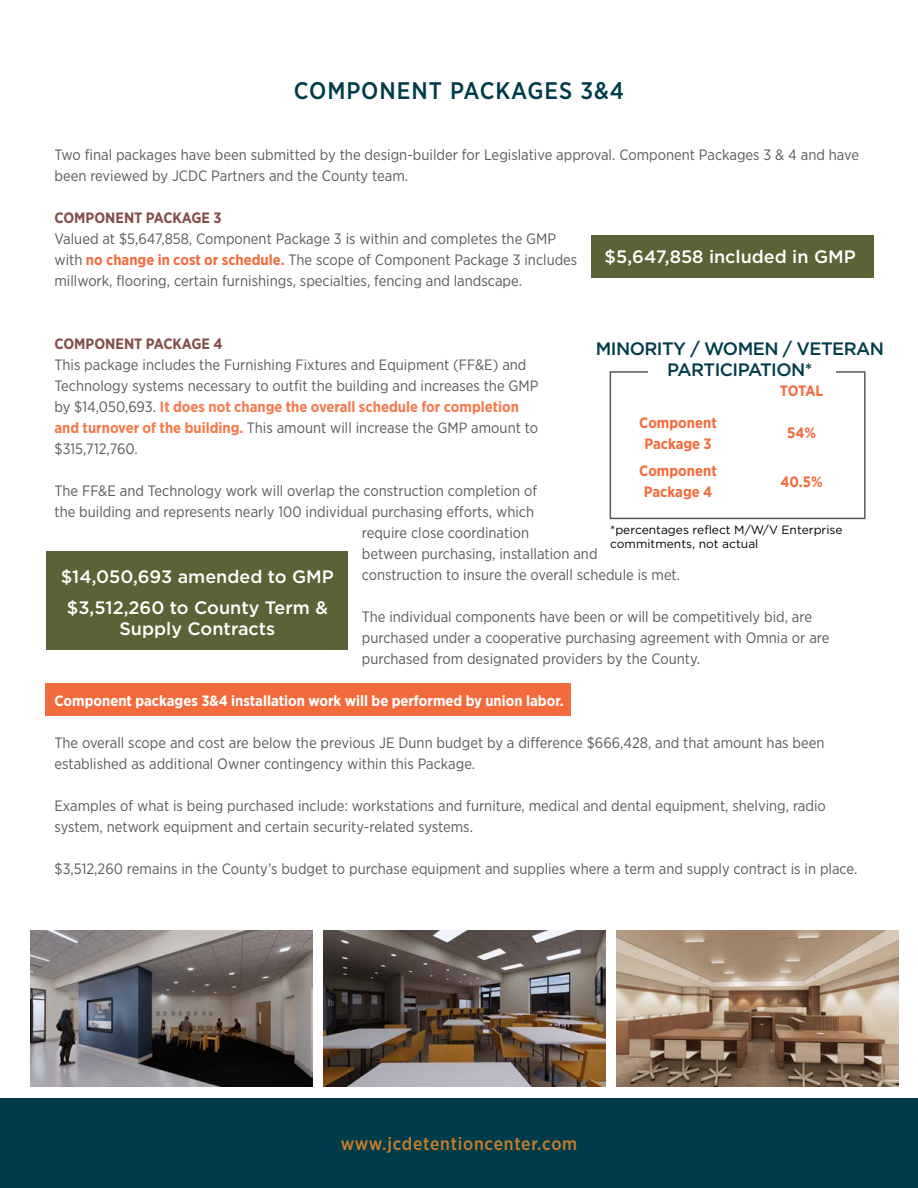
<style>
.page{position:relative;width:918px;height:1188px;background:#fff}
.page>*{position:absolute;margin:0;border:0;box-sizing:border-box;transform-origin:0 0}
.t1{font:500 24px "Gotham Narrow";letter-spacing:.04em;color:#003b4a}
.t2{font:500 18px/30.9px "Gotham";color:#fff;text-align:center}
.t3{font:500 18px/21.6px "Gotham";letter-spacing:-.03em;color:#003b4a;text-align:center}
.t4{font:500 18px "Gotham Narrow";letter-spacing:.04em;color:#c97d2b}
.t5{font:15px/21px "Gotham Narrow";color:#5a5b5a}
.t6{font:700 15px "Gotham Narrow";color:#fff}
.t7{font:700 15px/21px "Gotham Narrow";color:#f36b3d;text-align:center}
.t8{font:700 15px "Gotham Narrow";color:#854e48}
.t9{font:12px/14.4px "Gotham";color:#000}
.s1{font-weight:700;color:#f36b3d}
.s2{font-weight:700;color:#f47a4d}
</style>
<div class="page">
<div style="left:0;top:1099px;width:918px;height:89px;background:#003b4a"></div>
<div style="left:45px;top:683px;width:526px;height:33px;background:#f36b3d"></div>
<div style="left:46px;top:552px;width:302px;height:98px;background:#5c6136"></div>
<img style="left:30px;top:931px;width:282px;height:155px">
<img style="left:323px;top:931px;width:283px;height:155px">
<img style="left:616px;top:931px;width:283px;height:155px">
<div style="left:591px;top:235px;width:282px;height:43px;background:#5c6136"></div>
<div style="left:610px;top:371px;width:256px;height:148px;border:2px solid #59595c"></div>
<div style="left:648px;top:354px;width:188px;height:25px;background:#fff"></div>
<h1 class="t1" style="left:294px;top:75px;width:332px">COMPONENT PACKAGES 3&amp;4</h1>
<p class="t5" style="left:54px;top:144px;width:806px">Two final packages have been submitted by the design-builder for Legislative approval. Component Packages 3 &amp; 4 and have been reviewed by JCDC Partners and the County team.</p>
<p class="t8" style="left:54px;top:209px;width:169px">COMPONENT PACKAGE 3</p>
<p class="t5" style="left:54px;top:228px;width:524px">Valued at $5,647,858, Component Package 3 is within and completes the GMP with <span class="s1">no change in cost or schedule.</span> The scope of Component Package 3 includes millwork, flooring, certain furnishings, specialties, fencing and landscape.</p>
<p class="t2" style="left:605px;top:241px;width:253px">$5,647,858 included in GMP</p>
<p class="t8" style="left:54px;top:335px;width:169px">COMPONENT PACKAGE 4</p>
<p class="t5" style="left:54px;top:354px;width:486px">This package includes the Furnishing Fixtures and Equipment (FF&amp;E) and Technology systems necessary to outfit the building and increases the GMP by $14,050,693. <span class="s2">It does not change the overall schedule for completion and turnover of the building.</span> This amount will increase the GMP amount to $315,712,760.</p>
<p class="t5" style="left:54px;top:480px;width:484px">The FF&amp;E and Technology work will overlap the construction completion of</p>
<p class="t5" style="left:54px;top:501px;width:481px">the building and represents nearly 100 individual purchasing efforts, which</p>
<p class="t5" style="left:362px;top:522px;width:169px">require close coordination</p>
<p class="t5" style="left:362px;top:543px;width:237px">between purchasing, installation and</p>
<p class="t5" style="left:362px;top:564px;width:320px">construction to insure the overall schedule is met.</p>
<p class="t5" style="left:362px;top:606px;width:469px">The individual components have been or will be competitively bid, are purchased under a cooperative purchasing agreement with Omnia or are purchased from designated providers by the County.</p>
<p class="t6" style="left:54px;top:692px;width:511px">Component packages 3&amp;4 installation work will be performed by union labor.</p>
<p class="t5" style="left:54px;top:732px;width:772px">The overall scope and cost are below the previous JE Dunn budget by a difference $666,428, and that amount has been established as additional Owner contingency within this Package.</p>
<p class="t5" style="left:54px;top:795px;width:773px">Examples of what is being purchased include: workstations and furniture, medical and dental equipment, shelving, radio system, network equipment and certain security-related systems.</p>
<p class="t5" style="left:54px;top:858px;width:804px">$3,512,260 remains in the County’s budget to purchase equipment and supplies where a term and supply contract is in place.</p>
<p class="t3" style="left:596px;top:337px;width:290px">MINORITY / WOMEN / VETERAN<br>PARTICIPATION*</p>
<p class="t7" style="left:780px;top:381px;width:45px">TOTAL</p>
<p class="t7" style="left:639px;top:412px;width:79px">Component<br>Package 3</p>
<p class="t7" style="left:787px;top:423px;width:30px">54%</p>
<p class="t7" style="left:639px;top:461px;width:79px">Component<br>Package 4</p>
<p class="t7" style="left:781px;top:471px;width:44px">40.5%</p>
<p class="t9" style="left:610px;top:522px;width:234px">*percentages reflect M/W/V Enterprise commitments, not actual</p>
<p class="t2" style="left:61px;top:561px;width:275px">$14,050,693 amended to GMP $3,512,260 to County Term &amp;</p>
<p class="t2" style="left:119px;top:613px;width:157px">Supply Contracts</p>
<p class="t4" style="left:341px;top:1132px;width:238px">www.jcdetentioncenter.com</p>
</div>
